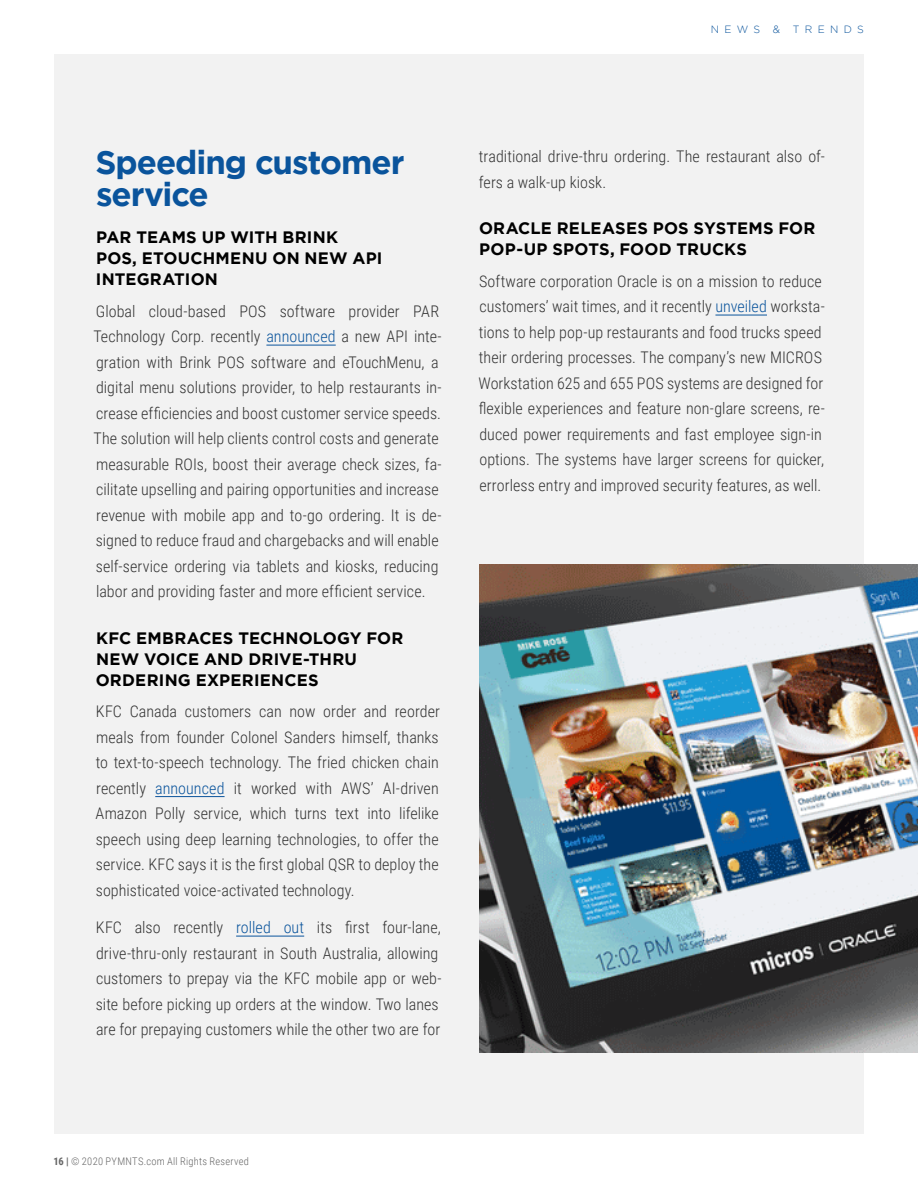
<style>
.page{position:relative;width:918px;height:1188px;background:#fff}
.page>*{position:absolute;margin:0;border:0;box-sizing:border-box;transform-origin:0 0}
.t1{font:700 33px/31.5px "Gotham";letter-spacing:-.03em;color:#0a549c}
.t2{font:700 16.5px/21px "Gotham";letter-spacing:.015em;color:#000}
.t3{font:300 16.05px/25.5px "Roboto Condensed";letter-spacing:.005em;color:#333}
.t4{font:300 10.5px "Roboto Condensed";letter-spacing:.025em;color:#666}
.t5{font:300 10.5px "Gotham";letter-spacing:.505em;color:#0a549c}
.s1{color:#0a549c}
.s2{font-weight:700}
</style>
<div class="page">
<div style="left:54px;top:54px;width:810px;height:1080px;background:#f2f2f2"></div>
<hr style="left:266px;top:345px;width:70px;height:1px;background:#0a549c">
<hr style="left:155px;top:796px;width:70px;height:1px;background:#0a549c">
<hr style="left:236px;top:936px;width:68px;height:1px;background:#0a549c">
<hr style="left:715px;top:315px;width:52px;height:1px;background:#0a549c">
<img style="left:479px;top:564px;width:439px;height:489px">
<p class="t5" style="left:711px;top:23px;width:155px">NEWS &amp; TRENDS</p>
<h1 class="t1" style="left:95px;top:146px;width:311px">Speeding customer service</h1>
<p class="t2" style="left:96px;top:226px;width:288px">PAR TEAMS UP WITH BRINK<br>POS, ETOUCHMENU ON NEW API<br>INTEGRATION</p>
<p class="t3" style="left:94px;top:298px;width:350px">Global cloud-based POS software provider PAR Technology Corp. recently <span class="s1">announced</span> a new API inte&shy;gration with Brink POS software and eTouchMenu, a digital menu solutions provider, to help restaurants in&shy;crease efficiencies and boost customer service speeds.<br>The solution will help clients control costs and generate measurable ROIs, boost their average check sizes, fa&shy;cilitate upselling and pairing opportunities and increase revenue with mobile app and to-go ordering. It is de&shy;signed to reduce fraud and chargebacks and will enable self-service ordering via tablets and kiosks, reducing labor and providing faster and more efficient service.</p>
<p class="t2" style="left:96px;top:627px;width:309px">KFC EMBRACES TECHNOLOGY FOR<br>NEW VOICE AND DRIVE-THRU<br>ORDERING EXPERIENCES</p>
<p class="t3" style="left:96px;top:698px;width:346px;text-align:justify">KFC Canada customers can now order and reorder meals from founder Colonel Sanders himself, thanks to text-to-speech technology. The fried chicken chain recently <span class="s1">announced</span> it worked with AWS’ AI-driven Amazon Polly service, which turns text into lifelike speech using deep learning technologies, to offer the service. KFC says it is the first global QSR to deploy the sophisticated voice-activated technology.</p>
<p class="t3" style="left:96px;top:914px;width:347px">KFC also recently <span class="s1">rolled out</span> its first four-lane, drive-thru-only restaurant in South Australia, allowing customers to prepay via the KFC mobile app or web&shy;site before picking up orders at the window. Two lanes are for prepaying customers while the other two are for</p>
<p class="t3" style="left:479px;top:143px;width:348px">traditional drive-thru ordering. The restaurant also of&shy;fers a walk-up kiosk.</p>
<p class="t2" style="left:479px;top:217px;width:338px">ORACLE RELEASES POS SYSTEMS FOR<br>POP-UP SPOTS, FOOD TRUCKS</p>
<p class="t3" style="left:479px;top:267px;width:348px">Software corporation Oracle is on a mission to reduce customers’ wait times, and it recently <span class="s1">unveiled</span> worksta&shy;tions to help pop-up restaurants and food trucks speed their ordering processes. The company’s new MICROS Workstation 625 and 655 POS systems are designed for flexible experiences and feature non-glare screens, re&shy;duced power requirements and fast employee sign-in options. The systems have larger screens for quicker, errorless entry and improved security features, as well.</p>
<p class="t4" style="left:53px;top:1154px;width:197px"><span class="s2">16 |</span> © 2020 PYMNTS.com All Rights Reserved</p>
</div>
